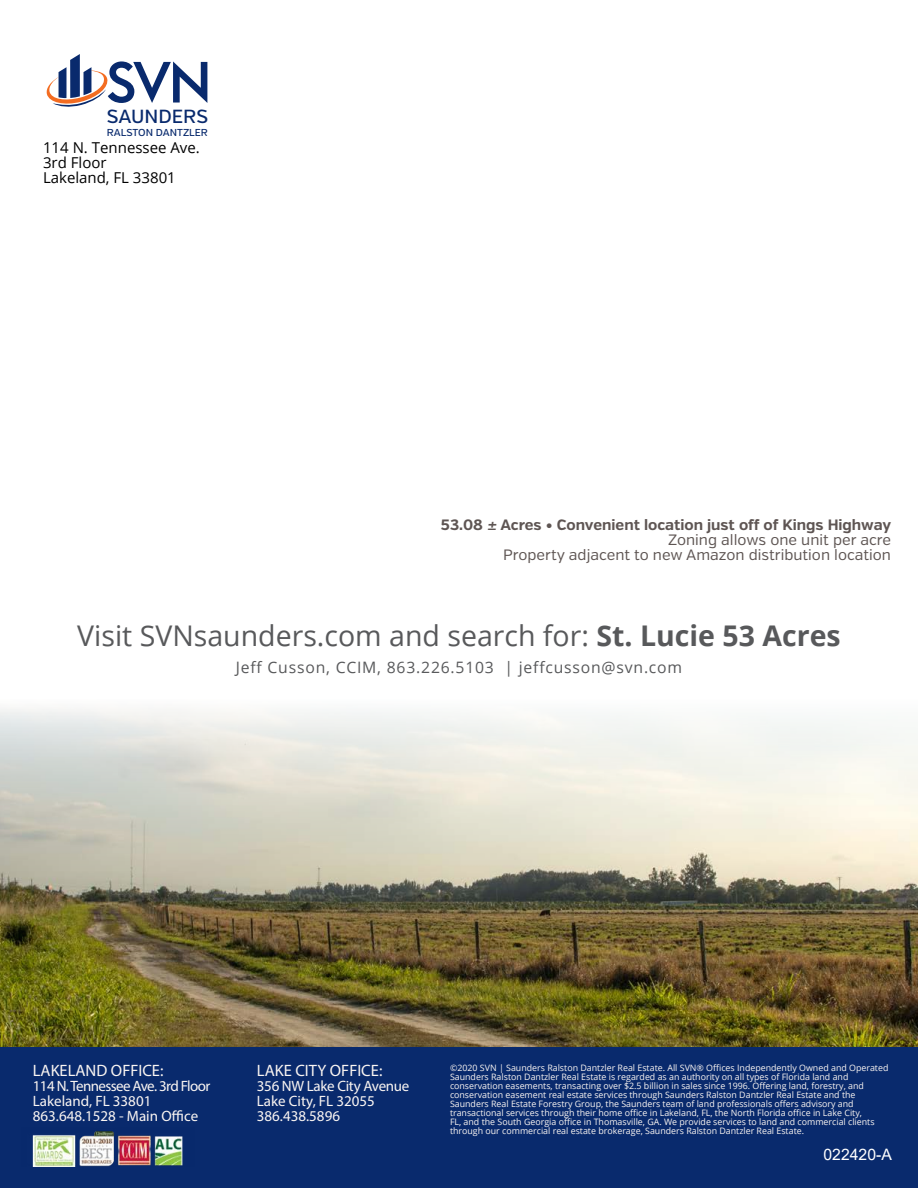
<style>
.page{position:relative;width:918px;height:1188px;background:#fff}
.page>*{position:absolute;margin:0;border:0;box-sizing:border-box;transform-origin:0 0}
.t1{font:28.5px "Open Sans";color:#58595b}
.t2{font:500 19.05px "Verb";color:#092a6d}
.t3{font:16.5px "Myriad Pro";color:#faf5f2}
.t4{font:15.75px "Open Sans";letter-spacing:.05em;color:#58595b}
.t5{font:15.75px "Arial";color:#fff}
.t6{font:15px/15px "Myriad Pro";color:#faf5f2}
.t7{font:15px/15px "Verb";color:#5e5553;text-align:right}
.t8{font:700 15px "Verb";color:#5e5553}
.t9{font:15px/15px "Open Sans";color:#000}
.t10{font:500 10.05px "Verb";color:#092a6d}
.t11{font:8.85px/9px "Open Sans";color:#faf5f2}
.s1{font-weight:700}
</style>
<div class="page">
<img style="left:0;top:708px;width:918px;height:340px">
<div style="left:0;top:1048px;width:918px;height:140px;background:#092a6d"></div>
<img style="left:32px;top:1135px;width:151px;height:31px">
<svg style="left:46px;top:54px;width:161px;height:53px"></svg>
<img style="left:80px;top:1131px;width:34px;height:34px">
<h2 class="t2" style="left:107px;top:105px;width:103px">SAUNDERS</h2>
<p class="t10" style="left:107px;top:126px;width:102px">RALSTON DANTZLER</p>
<h3 class="t9" style="left:43px;top:140px;width:158px">114 N. Tennessee Ave.<br>3rd Floor<br>Lakeland, FL 33801</h3>
<h3 class="t8" style="left:441px;top:516px;width:452px">53.08 ± Acres • Convenient location just off of Kings Highway</h3>
<h3 class="t7" style="left:503px;top:533px;width:389px">Zoning allows one unit per acre<br>Property adjacent to new Amazon distribution location</h3>
<h1 class="t1" style="left:77px;top:616px;width:765px">Visit SVNsaunders.com and search for: <span class="s1">St. Lucie 53 Acres</span></h1>
<h3 class="t4" style="left:236px;top:656px;width:448px">Jeff Cusson, CCIM, 863.226.5103 | jeffcusson@svn.com</h3>
<h3 class="t3" style="left:33px;top:1060px;width:132px">LAKELAND OFFICE:</h3>
<h3 class="t6" style="left:33px;top:1078px;width:179px">114 N. Tennessee Ave. 3rd Floor<br>Lakeland, FL 33801<br>863.648.1528 - Main Office</h3>
<h3 class="t3" style="left:257px;top:1060px;width:127px">LAKE CITY OFFICE:</h3>
<h3 class="t6" style="left:257px;top:1078px;width:154px">356 NW Lake City Avenue<br>Lake City, FL 32055<br>386.438.5896</h3>
<p class="t11" style="left:450px;top:1063px;width:440px">©2020 SVN | Saunders Ralston Dantzler Real Estate. All SVN® Offices Independently Owned and Operated Saunders Ralston Dantzler Real Estate is regarded as an authority on all types of Florida land and conservation easements, transacting over $2.5 billion in sales since 1996. Offering land, forestry, and conservation easement real estate services through Saunders Ralston Dantzler Real Estate and the Saunders Real Estate Forestry Group, the Saunders team of land professionals offers advisory and transactional services through their home office in Lakeland, FL, the North Florida office in Lake City,<br>FL, and the South Georgia office in Thomasville, GA. We provide services to land and commercial clients through our commercial real estate brokerage, Saunders Ralston Dantzler Real Estate.</p>
<h3 class="t5" style="left:824px;top:1143px;width:70px">022420-A</h3>
</div>
